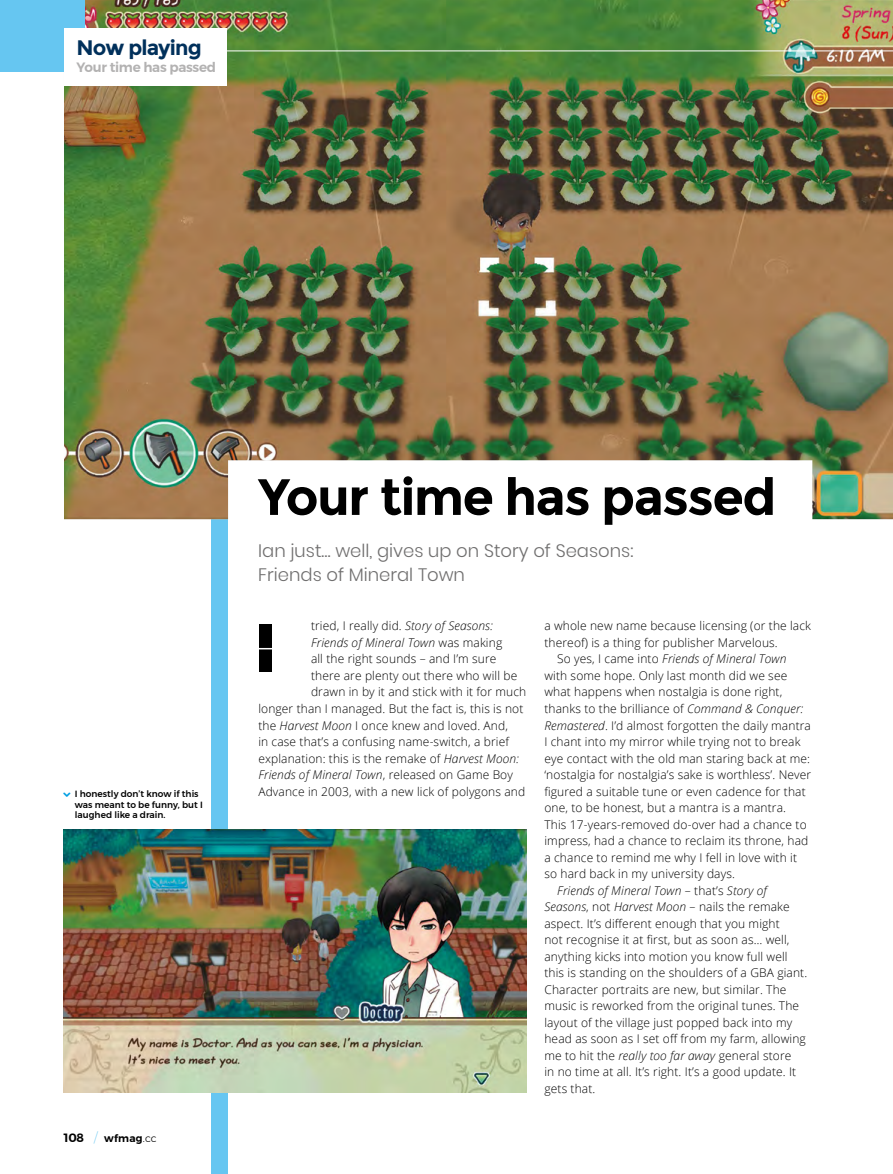
<style>
.page{position:relative;width:893px;height:1174px;background:#fff}
.page>*{position:absolute;margin:0;border:0;box-sizing:border-box;transform-origin:0 0}
.t1{font:800 66px "Open Sans";color:#000}
.t2{font:700 51px "Montserrat";letter-spacing:-.03em;color:#000}
.t3{font:700 21px "Montserrat";letter-spacing:-.04em;color:#00305b}
.t4{font:300 18px/24px "Poppins";color:#706f6f}
.t5{font:600 13.5px "Montserrat";letter-spacing:-.02em;color:#b3b2b2}
.t6{font:300 12px "Open Sans";letter-spacing:.01em;color:#000}
.t7{font:italic 300 12px "Open Sans";letter-spacing:.01em;color:#000}
.t8{font:600 10.5px "Montserrat";letter-spacing:.02em;color:#000}
.t9{font:500 9px/10.5px "Montserrat";color:#000}
.s1{font-size:12px}
.s2{font-weight:200;font-size:12.75px;color:#66c6f1}
.s3{font-weight:300}
.s4{font-style:italic}
.s5{font-style:normal}
</style>
<div class="page">
<div style="left:212px;top:0;width:16px;height:1174px;background:#66c6f1"></div>
<img style="left:64px;top:0;width:829px;height:519px">
<img style="left:64px;top:829px;width:462px;height:263px">
<div style="left:0;top:0;width:85px;height:72px;background:#66c6f1"></div>
<div style="left:64px;top:29px;width:162px;height:57px;background:#fff"></div>
<hr style="left:205px;top:51px;width:688px;height:1px;background:#fff">
<h3 class="t3" style="left:77px;top:36px;width:127px">Now playing</h3>
<p class="t5" style="left:77px;top:56px;width:141px">Your time has passed</p>
<p class="t9" style="left:75px;top:789px;width:129px">I honestly don’t know if this was meant to be funny, but I laughed like a drain.</p>
<p class="t8" style="left:64px;top:1130px;width:94px"><span class="s1">108</span> <span class="s2">/</span> wfmag<span class="s3">.cc</span></p>
<h2 class="t2" style="left:258px;top:466px;width:520px">Your time has passed</h2>
<h3 class="t4" style="left:258px;top:539px;width:377px">Ian just… well, gives up on Story of Seasons:<br>Friends of Mineral Town</h3>
<p class="t6" style="left:311px;top:618px;width:184px">tried, I really did. <span class="s4">Story of Seasons:</span></p>
<p class="t7" style="left:311px;top:634px;width:193px">Friends of Mineral Town <span class="s5">was making</span></p>
<p class="t6" style="left:311px;top:651px;width:187px">all the right sounds – and I’m sure</p>
<p class="t6" style="left:311px;top:667px;width:208px">there are plenty out there who will be</p>
<p class="t6" style="left:311px;top:684px;width:217px">drawn in by it and stick with it for much</p>
<p class="t6" style="left:258px;top:700px;width:267px">longer than I managed. But the fact is, this is not</p>
<p class="t6" style="left:258px;top:717px;width:251px">the <span class="s4">Harvest Moon</span> I once knew and loved. And,</p>
<p class="t6" style="left:258px;top:733px;width:252px">in case that’s a confusing name-switch, a brief</p>
<p class="t6" style="left:258px;top:750px;width:262px">explanation: this is the remake of <span class="s4">Harvest Moon:</span></p>
<p class="t7" style="left:258px;top:766px;width:256px">Friends of Mineral Town<span class="s5">, released on Game Boy</span></p>
<p class="t6" style="left:258px;top:783px;width:268px">Advance in 2003, with a new lick of polygons and</p>
<h1 class="t1" style="left:254px;top:597px;width:24px">I</h1>
<p class="t6" style="left:544px;top:618px;width:268px">a whole new name because licensing (or the lack</p>
<p class="t6" style="left:544px;top:634px;width:235px">thereof) is a thing for publisher Marvelous.</p>
<p class="t7" style="left:557px;top:651px;width:231px"><span class="s5">So yes, I came into</span> Friends of Mineral Town</p>
<p class="t6" style="left:544px;top:667px;width:244px">with some hope. Only last month did we see</p>
<p class="t6" style="left:544px;top:684px;width:239px">what happens when nostalgia is done right,</p>
<p class="t6" style="left:544px;top:700px;width:260px">thanks to the brilliance of <span class="s4">Command &amp; Conquer:</span></p>
<p class="t6" style="left:544px;top:717px;width:268px"><span class="s4">Remastered</span>. I’d almost forgotten the daily mantra</p>
<p class="t6" style="left:544px;top:733px;width:258px">I chant into my mirror while trying not to break</p>
<p class="t6" style="left:544px;top:750px;width:267px">eye contact with the old man staring back at me:</p>
<p class="t6" style="left:544px;top:766px;width:268px">‘nostalgia for nostalgia’s sake is worthless’. Never</p>
<p class="t6" style="left:544px;top:783px;width:263px">figured a suitable tune or even cadence for that</p>
<p class="t6" style="left:544px;top:799px;width:243px">one, to be honest, but a mantra is a mantra.</p>
<p class="t6" style="left:544px;top:816px;width:264px">This 17-years-removed do-over had a chance to</p>
<p class="t6" style="left:544px;top:832px;width:265px">impress, had a chance to reclaim its throne, had</p>
<p class="t6" style="left:544px;top:849px;width:254px">a chance to remind me why I fell in love with it</p>
<p class="t6" style="left:544px;top:865px;width:192px">so hard back in my university days.</p>
<p class="t7" style="left:557px;top:882px;width:211px">Friends of Mineral Town <span class="s5">– that’s</span> Story of</p>
<p class="t6" style="left:544px;top:898px;width:247px"><span class="s4">Seasons</span>, not <span class="s4">Harvest Moon</span> – nails the remake</p>
<p class="t6" style="left:544px;top:915px;width:237px">aspect. It’s different enough that you might</p>
<p class="t6" style="left:544px;top:931px;width:246px">not recognise it at first, but as soon as… well,</p>
<p class="t6" style="left:544px;top:948px;width:245px">anything kicks into motion you know full well</p>
<p class="t6" style="left:544px;top:964px;width:264px">this is standing on the shoulders of a GBA giant.</p>
<p class="t6" style="left:544px;top:981px;width:244px">Character portraits are new, but similar. The</p>
<p class="t6" style="left:544px;top:997px;width:256px">music is reworked from the original tunes. The</p>
<p class="t6" style="left:544px;top:1014px;width:249px">layout of the village just popped back into my</p>
<p class="t6" style="left:544px;top:1030px;width:263px">head as soon as I set off from my farm, allowing</p>
<p class="t6" style="left:544px;top:1047px;width:248px">me to hit the <span class="s4">really too far away</span> general store</p>
<p class="t6" style="left:544px;top:1063px;width:253px">in no time at all. It’s right. It’s a good update. It</p>
<p class="t6" style="left:544px;top:1080px;width:53px">gets that.</p>
</div>
